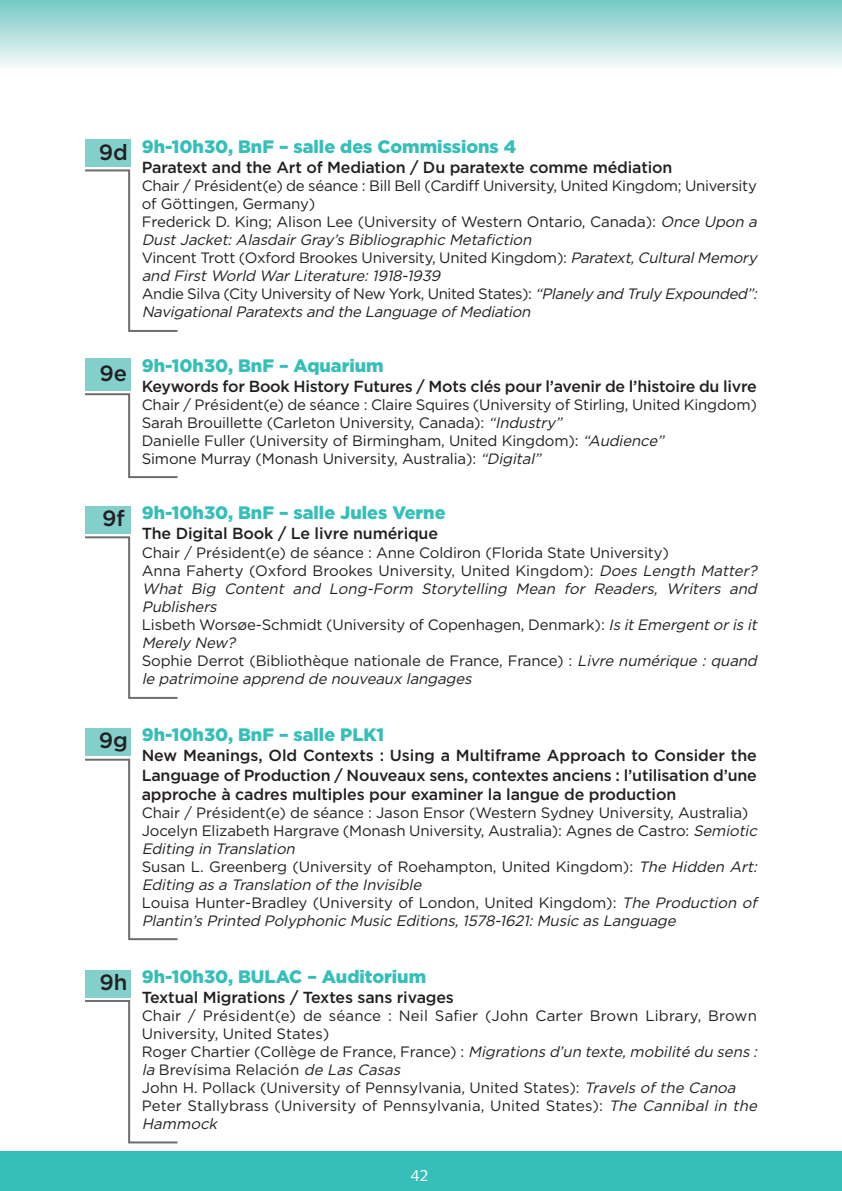
<style>
.page{position:relative;width:842px;height:1191px;background:#fff}
.page>*{position:absolute;margin:0;border:0;box-sizing:border-box;transform-origin:0 0}
.t1{font:500 22px "Gotham";color:#231f20}
.t2{font:900 18px "Gotham";color:#35bfb8}
.t3{font:500 16px/19.2px "Gotham";letter-spacing:-.01em;color:#231f20;text-align:justify}
.t4{font:16px "Syntax";color:#fff}
.t5{font:15px/18px "Gotham";letter-spacing:-.01em;color:#231f20}
.s1{font-style:italic}
</style>
<div class="page">
<div style="left:0;top:0;width:842px;height:68px;background:linear-gradient(to bottom,#73c8c4,#f5f9f9)"></div>
<div style="left:0;top:1151px;width:842px;height:40px;background:#35bfb8"></div>
<div style="left:0;top:0;width:17px;height:68px;background:linear-gradient(to bottom,#73c8c4,#f5f9f9)"></div>
<div style="left:85px;top:139px;width:45px;height:28px;background:#82cfcb"></div>
<div style="left:85px;top:359px;width:45px;height:32px;background:#82cfcb"></div>
<svg style="left:85px;top:169px;width:93px;height:163px"></svg>
<svg style="left:85px;top:393px;width:93px;height:86px"></svg>
<div style="left:85px;top:506px;width:45px;height:28px;background:#82cfcb"></div>
<svg style="left:85px;top:536px;width:93px;height:163px"></svg>
<div style="left:85px;top:728px;width:45px;height:28px;background:#82cfcb"></div>
<svg style="left:85px;top:758px;width:93px;height:183px"></svg>
<div style="left:85px;top:969px;width:45px;height:28px;background:#82cfcb"></div>
<svg style="left:85px;top:1000px;width:93px;height:144px"></svg>
<h1 class="t1" style="left:99px;top:139px;width:31px">9d</h1>
<h1 class="t1" style="left:100px;top:360px;width:29px">9e</h1>
<h1 class="t1" style="left:102px;top:506px;width:24px">9f</h1>
<p class="t2" style="left:142px;top:136px;width:376px">9h-10h30, BnF – salle des Commissions 4</p>
<p class="t3" style="left:142px;top:158px;width:532px">Paratext and the Art of Mediation / Du paratexte comme médiation</p>
<p class="t5" style="left:142px;top:177px;width:619px">Chair / Président(e) de séance : Bill Bell (Cardiff University, United Kingdom; University of Göttingen, Germany)<br>Frederick D. King; Alison Lee (University of Western Ontario, Canada): <span class="s1">Once Upon a Dust Jacket: Alasdair Gray ’s Bibliographic Metafiction<br></span>Vincent Trott (Oxford Brookes University, United Kingdom): <span class="s1">Paratext,CulturalMemory and First World War Literature: 1918-1939<br></span>Andie Silva (City University of New York, United States): <span class="s1">“Planely andTruly Expounded”:<br>Navigational Paratexts and the Language of Mediation</span></p>
<p class="t2" style="left:142px;top:355px;width:243px">9h-10h30, BnF – Aquarium</p>
<p class="t3" style="left:142px;top:377px;width:617px">Keywords for Book History Futures / Mots clés pour l’avenir de l’histoire du livre</p>
<p class="t5" style="left:142px;top:396px;width:617px">Chair / Président(e) de séance : Claire Squires (University of Stirling, United Kingdom)<br>Sarah Brouillette (Carleton University, Canada): <span class="s1">“Industry”<br></span>Danielle Fuller (University of Birmingham, United Kingdom): <span class="s1">“Audience”<br></span>Simone Murray (Monash University, Australia): <span class="s1">“Digital”</span></p>
<p class="t2" style="left:142px;top:502px;width:305px">9h-10h30, BnF – salle Jules Verne</p>
<p class="t3" style="left:142px;top:524px;width:298px">The Digital Book / Le livre numérique</p>
<p class="t5" style="left:142px;top:543px;width:619px">Chair / Président(e) de séance : Anne Coldiron (Florida State University)<br>Anna Faherty (Oxford Brookes University, United Kingdom): <span class="s1">Does Length Matter?<br>What Big Content and Long-Form Storytelling Mean for Readers, Writers and Publishers<br></span>Lisbeth Worsøe-Schmidt (University of Copenhagen, Denmark): <span class="s1">IsitEmergentorisit Merely New?<br></span>Sophie Derrot (Bibliothèque nationale de France, France) : <span class="s1">Livre numérique : quand le patrimoine apprend de nouveaux langages</span></p>
<h1 class="t1" style="left:99px;top:728px;width:31px">9g</h1>
<p class="t2" style="left:142px;top:724px;width:244px">9h-10h30, BnF – salle PLK1</p>
<p class="t3" style="left:142px;top:746px;width:617px">New Meanings, Old Contexts : Using a Multiframe Approach to Consider the Language of Production / Nouveaux sens, contextes anciens : l’utilisation d’une approche à cadres multiples pour examiner la langue de production</p>
<p class="t5" style="left:142px;top:804px;width:619px">Chair / Président(e) de séance : Jason Ensor (Western Sydney University, Australia)<br>Jocelyn Elizabeth Hargrave (Monash University, Australia): Agnes de Castro: <span class="s1">Semiotic Editing in Translation<br></span>Susan L. Greenberg (University of Roehampton, United Kingdom): <span class="s1">The Hidden Art:<br>Editing as a Translation of the Invisible<br></span>Louisa Hunter-Bradley (University of London, United Kingdom): <span class="s1">The Production of Plantin’s Printed Polyphonic Music Editions, 1578-1621: Music as Language</span></p>
<h1 class="t1" style="left:99px;top:969px;width:30px">9h</h1>
<p class="t2" style="left:142px;top:966px;width:286px">9h-10h30, BULAC – Auditorium</p>
<p class="t3" style="left:142px;top:987px;width:314px">Textual Migrations / Textes sans rivages</p>
<p class="t5" style="left:142px;top:1007px;width:619px">Chair / Président(e) de séance : Neil Safier (John Carter Brown Library, Brown University, United States)<br>Roger Chartier (Collège de France, France) : <span class="s1">Migrationsd’untexte,mobilitédusens: la</span> Brevísima Relación <span class="s1">de Las Casas<br></span>John H. Pollack (University of Pennsylvania, United States): <span class="s1">Travels of the Canoa </span>Peter Stallybrass (University of Pennsylvania, United States): <span class="s1">The Cannibal in the Hammock</span></p>
<p class="t4" style="left:411px;top:1168px;width:19px">42</p>
</div>
